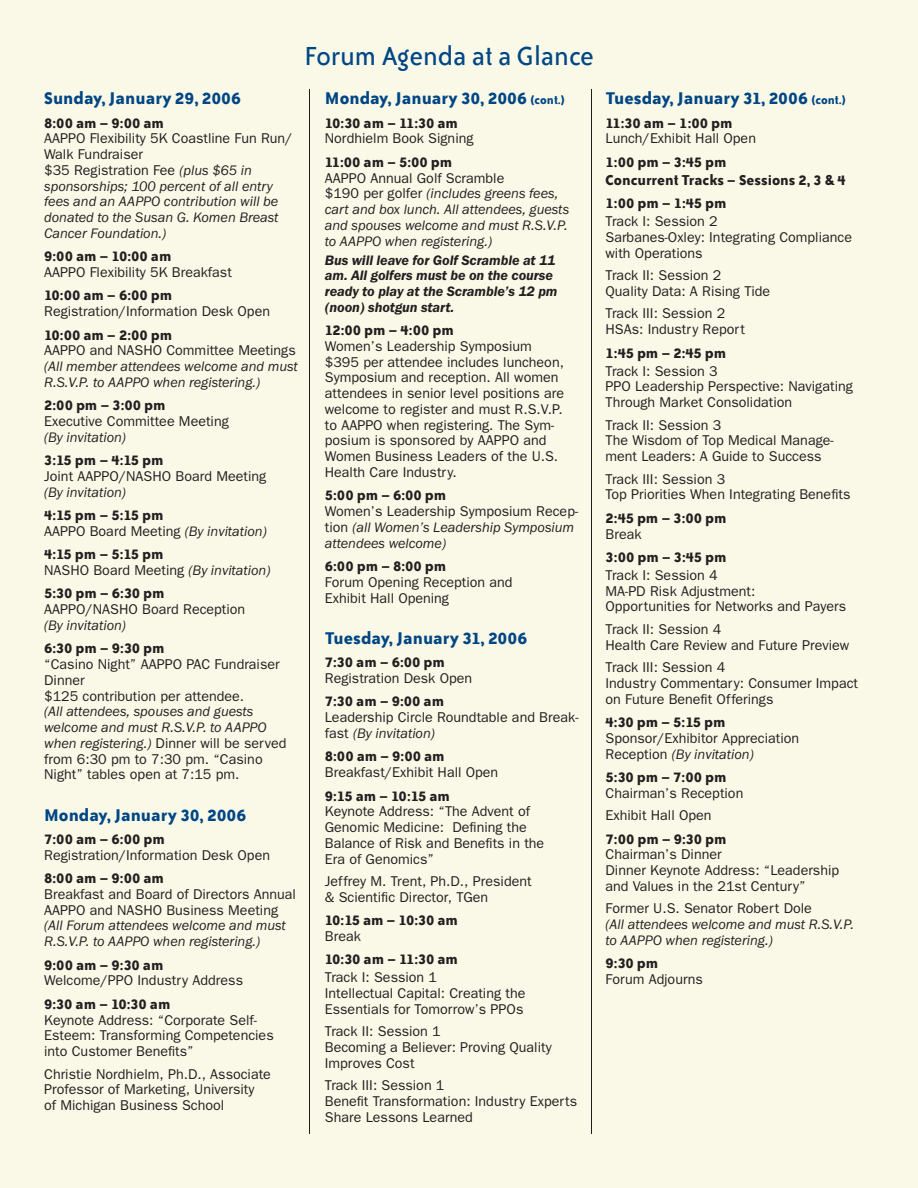
<style>
.page{position:relative;width:918px;height:1188px;background:#faf9e8}
.page>*{position:absolute;margin:0;border:0;box-sizing:border-box;transform-origin:0 0}
.t1{font:30px "Bailey Sans ITC";color:#004684}
.t2{font:700 19.5px "Bailey Sans ITC";color:#004684}
.t3{font:700 16.5px/18px "Bailey Sans ITC";color:#231f20}
.t4{font:700 16.5px "Bailey Sans ITC";letter-spacing:-.03em;color:#231f20}
.t5{font:700 16.5px "Bailey Sans ITC";letter-spacing:-.045em;color:#231f20}
.t6{font:14.25px/15.8px "Franklin Gothic";color:#231f20}
.t7{font:italic 14.25px/15.8px "Franklin Gothic EF";color:#231f20}
.t8{font:italic 600 14.25px/15.8px "Franklin Gothic EF";letter-spacing:-.005em;color:#231f20}
.s1{font-family:"Franklin Gothic EF";font-style:italic}
.s2{font-size:13.5px}
.s3{font-family:"Franklin Gothic";font-style:normal}
</style>
<div class="page">
<hr style="left:309px;top:90px;width:1px;height:1044px;background:#211d16">
<hr style="left:591px;top:90px;width:1px;height:1044px;background:#211d16">
<h2 class="t2" style="left:44px;top:88px;width:198px">Sunday, January 29, 2006</h2>
<p class="t3" style="left:44px;top:113px;width:121px">8:00 am – 9:00 am</p>
<p class="t6" style="left:44px;top:131px;width:250px">AAPPO Flexibility 5K Coastline Fun Run/<br>Walk Fundraiser<br>$35 Registration Fee <span class="s1">(plus $65 in</span></p>
<p class="t7" style="left:44px;top:178px;width:236px">sponsorships; 100 percent of all entry fees and an AAPPO contribution will be donated to the Susan G. Komen Breast Cancer Foundation.)</p>
<p class="t3" style="left:44px;top:247px;width:129px">9:00 am – 10:00 am</p>
<p class="t6" style="left:44px;top:264px;width:189px">AAPPO Flexibility 5K Breakfast</p>
<p class="t3" style="left:44px;top:286px;width:130px">10:00 am – 6:00 pm</p>
<p class="t6" style="left:44px;top:304px;width:227px">Registration/Information Desk Open</p>
<p class="t3" style="left:44px;top:325px;width:130px">10:00 am – 2:00 pm</p>
<p class="t6" style="left:44px;top:343px;width:253px">AAPPO and NASHO Committee Meetings</p>
<p class="t7" style="left:44px;top:359px;width:255px">(All member attendees welcome and must<br>R.S.V.P. to AAPPO when registering.)</p>
<p class="t3" style="left:44px;top:396px;width:123px">2:00 pm – 3:00 pm</p>
<p class="t6" style="left:44px;top:413px;width:186px">Executive Committee Meeting</p>
<p class="t7" style="left:44px;top:429px;width:83px">(By invitation)</p>
<p class="t3" style="left:44px;top:451px;width:121px">3:15 pm – 4:15 pm</p>
<p class="t6" style="left:44px;top:468px;width:224px">Joint AAPPO/NASHO Board Meeting</p>
<p class="t7" style="left:44px;top:484px;width:83px">(By invitation)</p>
<p class="t3" style="left:44px;top:506px;width:121px">4:15 pm – 5:15 pm</p>
<p class="t6" style="left:44px;top:523px;width:224px">AAPPO Board Meeting <span class="s1">(By invitation)</span></p>
<p class="t3" style="left:44px;top:545px;width:121px">4:15 pm – 5:15 pm</p>
<p class="t6" style="left:44px;top:562px;width:228px">NASHO Board Meeting <span class="s1">(By invitation)</span></p>
<p class="t3" style="left:44px;top:584px;width:122px">5:30 pm – 6:30 pm</p>
<p class="t6" style="left:44px;top:602px;width:203px">AAPPO/NASHO Board Reception</p>
<p class="t7" style="left:44px;top:618px;width:83px">(By invitation)</p>
<p class="t3" style="left:44px;top:639px;width:122px">6:30 pm – 9:30 pm</p>
<p class="t6" style="left:44px;top:656px;width:237px">“Casino Night” AAPPO PAC Fundraiser<br>Dinner<br>$125 contribution per attendee.</p>
<p class="t7" style="left:44px;top:704px;width:224px">(All attendees, spouses and guests welcome and must R.S.V.P. to AAPPO</p>
<p class="t6" style="left:44px;top:735px;width:244px"><span class="s1">when registering.)</span> Dinner will be served from 6:30 pm to 7:30 pm. “Casino<br>Night” tables open at 7:15 pm.</p>
<h2 class="t2" style="left:44px;top:804px;width:204px">Monday, January 30, 2006</h2>
<p class="t3" style="left:44px;top:830px;width:122px">7:00 am – 6:00 pm</p>
<p class="t6" style="left:44px;top:847px;width:227px">Registration/Information Desk Open</p>
<p class="t3" style="left:44px;top:869px;width:121px">8:00 am – 9:00 am</p>
<p class="t6" style="left:44px;top:886px;width:253px">Breakfast and Board of Directors Annual<br>AAPPO and NASHO Business Meeting</p>
<p class="t7" style="left:44px;top:918px;width:243px">(All Forum attendees welcome and must<br>R.S.V.P. to AAPPO when registering.)</p>
<p class="t3" style="left:44px;top:955px;width:121px">9:00 am – 9:30 am</p>
<p class="t6" style="left:44px;top:973px;width:200px">Welcome/PPO Industry Address</p>
<p class="t3" style="left:44px;top:995px;width:128px">9:30 am – 10:30 am</p>
<p class="t6" style="left:44px;top:1012px;width:231px">Keynote Address: “Corporate Self-<br>Esteem: Transforming Competencies into Customer Benefits”</p>
<p class="t6" style="left:44px;top:1066px;width:228px">Christie Nordhielm, Ph.D., Associate<br>Professor of Marketing, University<br>of Michigan Business School</p>
<h1 class="t1" style="left:304px;top:40px;width:291px">Forum Agenda at a Glance</h1>
<h2 class="t2" style="left:325px;top:88px;width:242px">Monday, January 30, 2006 <span class="s2">(cont.)</span></h2>
<p class="t4" style="left:325px;top:114px;width:135px">10:30 am – 11:30 am</p>
<p class="t6" style="left:325px;top:131px;width:150px">Nordhielm Book Signing</p>
<p class="t3" style="left:325px;top:153px;width:129px">11:00 am – 5:00 pm</p>
<p class="t6" style="left:325px;top:170px;width:181px">AAPPO Annual Golf Scramble</p>
<p class="t7" style="left:325px;top:186px;width:246px"><span class="s3">$190 per golfer</span> (includes greens fees, cart and box lunch. All attendees, guests and spouses welcome and must R.S.V.P. to AAPPO when registering.)</p>
<p class="t8" style="left:325px;top:252px;width:234px">Bus will leave for Golf Scramble at 11 am. All golfers must be on the course ready to play at the Scramble’s 12 pm (noon) shotgun start.</p>
<p class="t3" style="left:325px;top:321px;width:130px">12:00 pm – 4:00 pm</p>
<p class="t6" style="left:325px;top:338px;width:241px">Women’s Leadership Symposium $395 per attendee includes luncheon, Symposium and reception. All women attendees in senior level positions are welcome to register and must R.S.V.P. to AAPPO when registering. The Sym&shy;posium is sponsored by AAPPO and Women Business Leaders of the U.S.<br>Health Care Industry.</p>
<p class="t3" style="left:325px;top:486px;width:123px">5:00 pm – 6:00 pm</p>
<p class="t6" style="left:325px;top:504px;width:255px">Women’s Leadership Symposium Recep-</p>
<p class="t7" style="left:325px;top:520px;width:251px"><span class="s3">tion</span> (all Women’s Leadership Symposium attendees welcome)</p>
<p class="t3" style="left:325px;top:557px;width:123px">6:00 pm – 8:00 pm</p>
<p class="t6" style="left:325px;top:574px;width:189px">Forum Opening Reception and<br>Exhibit Hall Opening</p>
<h2 class="t2" style="left:325px;top:627px;width:204px">Tuesday, January 31, 2006</h2>
<p class="t3" style="left:325px;top:653px;width:122px">7:30 am – 6:00 pm</p>
<p class="t6" style="left:325px;top:670px;width:149px">Registration Desk Open</p>
<p class="t3" style="left:325px;top:692px;width:121px">7:30 am – 9:00 am</p>
<p class="t6" style="left:325px;top:710px;width:255px">Leadership Circle Roundtable and Break-</p>
<p class="t7" style="left:325px;top:726px;width:112px"><span class="s3">fast</span> (By invitation)</p>
<p class="t3" style="left:325px;top:747px;width:121px">8:00 am – 9:00 am</p>
<p class="t6" style="left:325px;top:765px;width:175px">Breakfast/Exhibit Hall Open</p>
<p class="t3" style="left:325px;top:786px;width:127px">9:15 am – 10:15 am</p>
<p class="t6" style="left:325px;top:804px;width:221px">Keynote Address: “The Advent of<br>Genomic Medicine: Defining the<br>Balance of Risk and Benefits in the<br>Era of Genomics”</p>
<p class="t6" style="left:325px;top:873px;width:208px">Jeffrey M. Trent, Ph.D., President &amp; Scientific Director, TGen</p>
<p class="t5" style="left:325px;top:911px;width:135px">10:15 am – 10:30 am</p>
<p class="t6" style="left:325px;top:928px;width:38px">Break</p>
<p class="t4" style="left:325px;top:950px;width:135px">10:30 am – 11:30 am</p>
<p class="t6" style="left:325px;top:970px;width:202px">Track I: Session 1<br>Intellectual Capital: Creating the<br>Essentials for Tomorrow’s PPOs</p>
<p class="t6" style="left:325px;top:1024px;width:228px">Track II: Session 1<br>Becoming a Believer: Proving Quality<br>Improves Cost</p>
<p class="t6" style="left:325px;top:1078px;width:254px">Track III: Session 1<br>Benefit Transformation: Industry Experts<br>Share Lessons Learned</p>
<h2 class="t2" style="left:606px;top:88px;width:242px">Tuesday, January 31, 2006 <span class="s2">(cont.)</span></h2>
<p class="t3" style="left:606px;top:113px;width:129px">11:30 am – 1:00 pm</p>
<p class="t6" style="left:606px;top:131px;width:152px">Lunch/Exhibit Hall Open</p>
<p class="t3" style="left:606px;top:153px;width:242px">1:00 pm – 3:45 pm<br>Concurrent Tracks – Sessions 2, 3 &amp; 4</p>
<p class="t3" style="left:606px;top:194px;width:123px">1:00 pm – 1:45 pm</p>
<p class="t6" style="left:606px;top:214px;width:248px">Track I: Session 2<br>Sarbanes-Oxley: Integrating Compliance with Operations</p>
<p class="t6" style="left:606px;top:268px;width:166px">Track II: Session 2<br>Quality Data: A Rising Tide</p>
<p class="t6" style="left:606px;top:306px;width:141px">Track III: Session 2<br>HSAs: Industry Report</p>
<p class="t3" style="left:606px;top:343px;width:122px">1:45 pm – 2:45 pm</p>
<p class="t6" style="left:606px;top:363px;width:249px">Track I: Session 3<br>PPO Leadership Perspective: Navigating<br>Through Market Consolidation</p>
<p class="t6" style="left:606px;top:417px;width:230px">Track II: Session 3<br>The Wisdom of Top Medical Manage&shy;ment Leaders: A Guide to Success</p>
<p class="t6" style="left:606px;top:471px;width:246px">Track III: Session 3<br>Top Priorities When Integrating Benefits</p>
<p class="t3" style="left:606px;top:509px;width:123px">2:45 pm – 3:00 pm</p>
<p class="t6" style="left:606px;top:526px;width:38px">Break</p>
<p class="t3" style="left:606px;top:548px;width:123px">3:00 pm – 3:45 pm</p>
<p class="t6" style="left:606px;top:567px;width:242px">Track I: Session 4<br>MA-PD Risk Adjustment:<br>Opportunities for Networks and Payers</p>
<p class="t6" style="left:606px;top:621px;width:245px">Track II: Session 4<br>Health Care Review and Future Preview</p>
<p class="t6" style="left:606px;top:660px;width:254px">Track III: Session 4<br>Industry Commentary: Consumer Impact on Future Benefit Offerings</p>
<p class="t3" style="left:606px;top:713px;width:121px">4:30 pm – 5:15 pm</p>
<p class="t6" style="left:606px;top:730px;width:195px">Sponsor/Exhibitor Appreciation</p>
<p class="t7" style="left:606px;top:746px;width:150px"><span class="s3">Reception</span> (By invitation)</p>
<p class="t3" style="left:606px;top:768px;width:122px">5:30 pm – 7:00 pm</p>
<p class="t6" style="left:606px;top:782px;width:139px;line-height:22.5px">Chairman’s Reception<br>Exhibit Hall Open</p>
<p class="t3" style="left:606px;top:829px;width:122px">7:00 pm – 9:30 pm</p>
<p class="t6" style="left:606px;top:847px;width:235px">Chairman’s Dinner<br>Dinner Keynote Address: “Leadership and Values in the 21st Century”</p>
<p class="t6" style="left:606px;top:901px;width:208px">Former U.S. Senator Robert Dole</p>
<p class="t7" style="left:606px;top:917px;width:250px">(All attendees welcome and must R.S.V.P. to AAPPO when registering.)</p>
<p class="t3" style="left:606px;top:954px;width:54px">9:30 pm</p>
<p class="t6" style="left:606px;top:971px;width:99px">Forum Adjourns</p>
</div>
